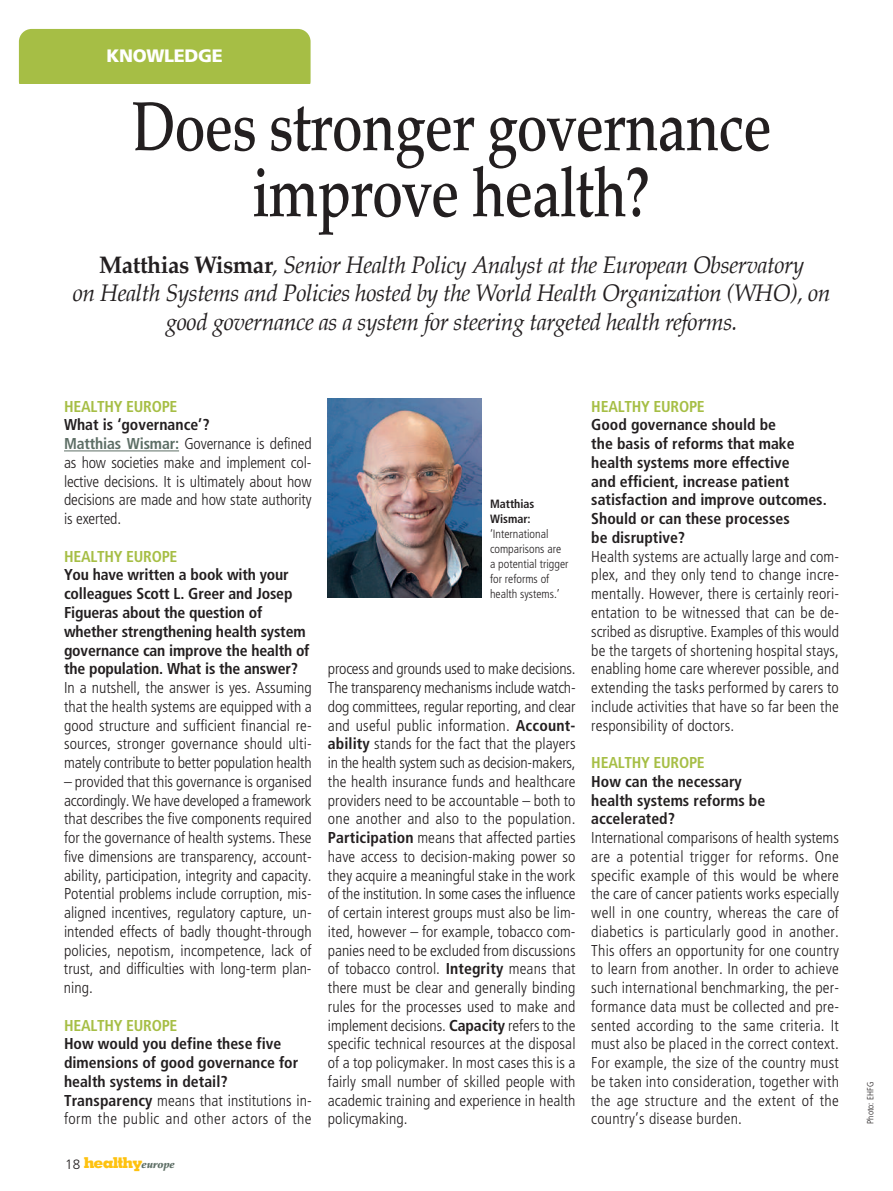
<style>
.page{position:relative;width:893px;height:1191px;background:#fff}
.page>*{position:absolute;margin:0;border:0;box-sizing:border-box;transform-origin:0 0}
.t1{font:500 69px/66px "Palatino";letter-spacing:-.015em;color:#231f20;text-align:center;scale:.8 1}
.t2{font:italic 24px/28.5px "Palatino";letter-spacing:-.02em;color:#231f20;text-align:center;scale:.96 1}
.t3{font:900 18px "Frutiger";letter-spacing:-.02em;color:#fff}
.t4{font:300 condensed 15.75px/18.8px "Frutiger";color:#231f20;text-align:justify}
.t5{font:700 condensed 15.75px/18.8px "Frutiger";color:#231f20}
.t6{font:700 condensed 15.75px "Frutiger";letter-spacing:-.015em;color:#a6be45}
.t7{font:800 15px "Memphis";letter-spacing:-.06em;color:#fec210}
.t8{font:300 condensed 12px/15px "Frutiger";color:#231f20}
.t9{font:700 condensed 12px/15px "Frutiger";color:#231f20}
.t10{font:300 condensed 9px "Frutiger";color:#231f20}
.s1{font-weight:700;font-style:normal}
.s2{font-weight:700}
.s3{font-weight:700;color:#5d6e65}
.s4{font-weight:300}
.s5{font-family:"Frutiger";font-weight:300;font-size:13.5px;color:#231f20}
.s6{font-family:"Palatino";font-weight:900;font-style:italic;font-size:10.5px;color:#5d6e65}
</style>
<div class="page">
<img style="left:328px;top:399px;width:153px;height:198px">
<div style="left:19px;top:29px;width:292px;height:65px;background:#a6be45;border-radius:13px"></div>
<div style="left:19px;top:84px;width:292px;height:38px;background:#fff"></div>
<hr style="left:64px;top:450px;width:115px;height:1px;background:#5d6e65">
<p class="t3" style="left:107px;top:49px;width:118px">KNOWLEDGE</p>
<h1 class="t1" style="left:132px;top:101px;width:802px">Does stronger governance improve health?</h1>
<h2 class="t2" style="left:73px;top:252px;width:791px"><span class="s1">Matthias Wismar</span>, Senior Health Policy Analyst at the European Observatory<br>on Health Systems and Policies hosted by the World Health Organization (WHO), on good governance as a system for steering targeted health reforms.</h2>
<p class="t6" style="left:64px;top:400px;width:115px">HEALTHY EUROPE</p>
<p class="t4" style="left:64px;top:417px;width:249px;text-align:left"><span class="s2">What is ‘governance’?<br></span><span class="s3">Matthias Wismar:</span> Governance is defined as how societies make and implement col&shy;lective decisions. It is ultimately about how decisions are made and how state authority is exerted.</p>
<p class="t6" style="left:64px;top:550px;width:115px">HEALTHY EUROPE</p>
<p class="t5" style="left:64px;top:567px;width:247px">You have written a book with your colleagues Scott L. Greer and Josep Figueras about the question of whether strengthening health system governance can improve the health of the population. What is the answer?</p>
<p class="t4" style="left:64px;top:679px;width:249px">In a nutshell, the answer is yes. Assuming that the health systems are equipped with a good structure and sufficient financial re&shy;sources, stronger governance should ulti&shy;mately contribute to better population health</p>
<p class="t4" style="left:64px;top:773px;width:249px">– provided that this governance is organised accordingly. We have developed a framework that describes the five components required for the governance of health systems. These five dimensions are transparency, account&shy;ability, participation, integrity and capacity.<br>Potential problems include corruption, mis&shy;aligned incentives, regulatory capture, un&shy;intended effects of badly thought-through policies, nepotism, incompetence, lack of trust, and difficulties with long-term plan&shy;ning.</p>
<p class="t6" style="left:64px;top:1018px;width:115px">HEALTHY EUROPE</p>
<p class="t5" style="left:64px;top:1035px;width:249px">How would you define these five dimensions of good governance for health systems in detail?<br>Transparency <span class="s4">means that institutions in&shy;form the public and other actors of the</span></p>
<p class="t7" style="left:65px;top:1157px;width:111px"><span class="s5">18</span> healthy<span class="s6">europe</span></p>
<p class="t9" style="left:490px;top:497px;width:46px">Matthias<br>Wismar:</p>
<p class="t8" style="left:490px;top:527px;width:80px">‘International comparisons are a potential trigger for reforms of health systems.’</p>
<p class="t4" style="left:328px;top:660px;width:249px">process and grounds used to make decisions.<br>The transparency mechanisms include watch&shy;dog committees, regular reporting, and clear and useful public information. <span class="s2">Account&shy;ability</span> stands for the fact that the players in the health system such as decision-makers, the health insurance funds and healthcare providers need to be accountable – both to one another and also to the population.<br><span class="s2">Participation</span> means that affected parties have access to decision-making power so they acquire a meaningful stake in the work of the institution. In some cases the influence of certain interest groups must also be lim&shy;ited, however – for example, tobacco com&shy;panies need to be excluded from discussions of tobacco control. <span class="s2">Integrity</span> means that there must be clear and generally binding rules for the processes used to make and implement decisions. <span class="s2">Capacity</span> refers to the specific technical resources at the disposal of a top policymaker. In most cases this is a fairly small number of skilled people with academic training and experience in health policymaking.</p>
<p class="t6" style="left:591px;top:400px;width:115px">HEALTHY EUROPE</p>
<p class="t5" style="left:591px;top:417px;width:237px">Good governance should be<br>the basis of reforms that make health systems more effective<br>and efficient, increase patient satisfaction and improve outcomes.<br>Should or can these processes<br>be disruptive?</p>
<p class="t4" style="left:591px;top:548px;width:249px">Health systems are actually large and com&shy;plex, and they only tend to change incre&shy;mentally. However, there is certainly reori&shy;entation to be witnessed that can be de&shy;scribed as disruptive. Examples of this would be the targets of shortening hospital stays, enabling home care wherever possible, and extending the tasks performed by carers to include activities that have so far been the responsibility of doctors.</p>
<p class="t6" style="left:591px;top:756px;width:115px">HEALTHY EUROPE</p>
<p class="t5" style="left:591px;top:773px;width:175px">How can the necessary health systems reforms be accelerated?</p>
<p class="t4" style="left:591px;top:829px;width:249px">International comparisons of health systems are a potential trigger for reforms. One specific example of this would be where the care of cancer patients works especially well in one country, whereas the care of diabetics is particularly good in another.<br>This offers an opportunity for one country to learn from another. In order to achieve such international benchmarking, the per&shy;formance data must be collected and pre&shy;sented according to the same criteria. It must also be placed in the correct context.<br>For example, the size of the country must be taken into consideration, together with the age structure and the extent of the country’s disease burden.</p>
<p class="t10" style="left:867px;top:1123px;width:43px;rotate:-90deg">Photo: EHFG</p>
</div>
